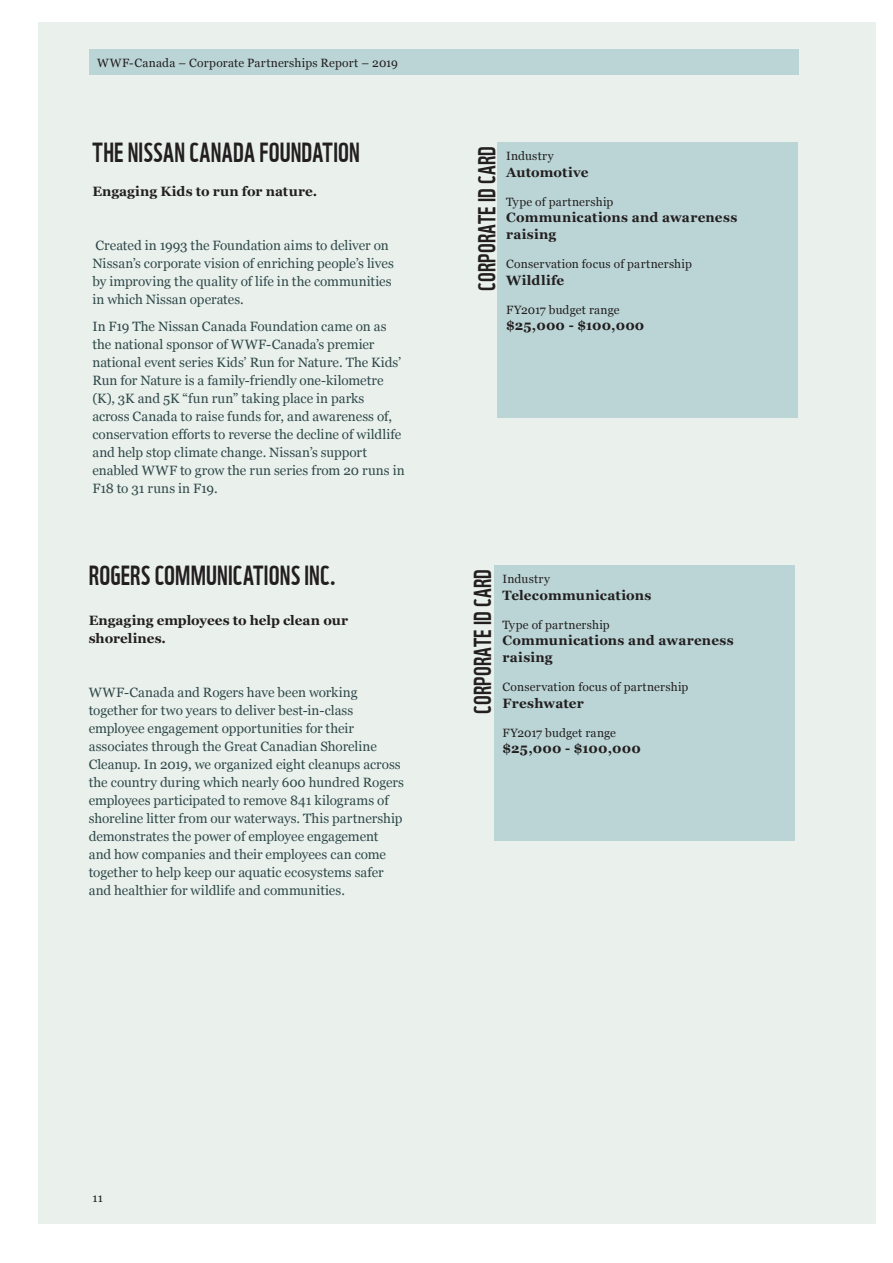
<style>
.page{position:relative;width:893px;height:1263px;background:#fff}
.page>*{position:absolute;margin:0;border:0;box-sizing:border-box;transform-origin:0 0}
.Corporate_title{font:27px "WWF";letter-spacing:.005em;color:#231f20}
.t1{font:24px "WWF";letter-spacing:.015em;color:#231f20}
.GI_Body_text{font:13.5px/18px "Georgia";color:#304949}
.GI_Body_text-2{font:700 13.5px/16.5px "Georgia";letter-spacing:.01em;color:#231f20}
.GI_Body_text-3{font:700 13.5px "Georgia";letter-spacing:.03em;color:#231f20}
.GI_Body_text-4{font:12px "Georgia";letter-spacing:.015em;color:#231f20}
.A4_running_head_le{font:12px "Georgia";letter-spacing:.02em;color:#231f20}
.A4_Folio_aligned_l{font:12px "Georgia";color:#231f20}
</style>
<div class="page">
<div style="left:39px;top:23px;width:837px;height:1201px;background:#eaf1ed"></div>
<div style="left:89px;top:50px;width:709px;height:25px;background:#bbd5d6"></div>
<div style="left:498px;top:143px;width:300px;height:275px;background:#bbd5d6"></div>
<div style="left:494px;top:566px;width:301px;height:275px;background:#bbd5d6"></div>
<p class="A4_running_head_le" style="left:97px;top:54px;width:302px">WWF-Canada – Corporate Partnerships Report – 2019</p>
<p class="A4_running_head_le" style="left:92px;top:58px;width:302px">WWF-Canada – Corporate Partnerships Report – 2019</p>
<p class="Corporate_title" style="left:93px;top:131px;width:269px">THE NISSAN CANADA FOUNDATION</p>
<p class="GI_Body_text-4" style="left:506px;top:147px;width:49px">Industry</p>
<p class="GI_Body_text-2" style="left:506px;top:163px;width:84px">Automotive</p>
<p class="GI_Body_text-4" style="left:506px;top:193px;width:109px">Type of partnership</p>
<p class="GI_Body_text-2" style="left:506px;top:209px;width:233px">Communications and awareness raising</p>
<p class="GI_Body_text-4" style="left:506px;top:255px;width:187px">Conservation focus of partnership</p>
<p class="GI_Body_text-3" style="left:506px;top:270px;width:60px">Wildlife</p>
<p class="GI_Body_text-4" style="left:506px;top:301px;width:115px">FY2017 budget range</p>
<p class="GI_Body_text-2" style="left:506px;top:317px;width:140px">$25,000 - $100,000</p>
<p class="t1" style="left:468px;top:291px;width:146px;rotate:-90deg">CORPORATE ID CARD</p>
<p class="GI_Body_text-2" style="left:92px;top:183px;width:226px">Engaging Kids to run for nature.</p>
<p class="GI_Body_text" style="left:92px;top:236px;width:303px">Created in 1993 the Foundation aims to deliver on Nissan’s corporate vision of enriching people’s lives by improving the quality of life in the communities in which Nissan operates.</p>
<p class="GI_Body_text" style="left:92px;top:317px;width:314px">In F19 The Nissan Canada Foundation came on as the national sponsor of WWF-Canada’s premier national event series Kids’ Run for Nature. The Kids’ Run for Nature is a family-friendly one-kilometre (K), 3K and 5K “fun run” taking place in parks across Canada to raise funds for, and awareness of, conservation efforts to reverse the decline of wildlife and help stop climate change. Nissan’s support enabled WWF to grow the run series from 20 runs in F18 to 31 runs in F19.</p>
<p class="Corporate_title" style="left:89px;top:554px;width:249px">ROGERS COMMUNICATIONS INC.</p>
<p class="GI_Body_text-4" style="left:502px;top:570px;width:49px">Industry</p>
<p class="GI_Body_text-2" style="left:502px;top:586px;width:150px">Telecommunications</p>
<p class="GI_Body_text-4" style="left:502px;top:616px;width:109px">Type of partnership</p>
<p class="GI_Body_text-2" style="left:502px;top:632px;width:233px">Communications and awareness raising</p>
<p class="GI_Body_text-4" style="left:502px;top:678px;width:187px">Conservation focus of partnership</p>
<p class="GI_Body_text-2" style="left:502px;top:694px;width:83px">Freshwater</p>
<p class="GI_Body_text-4" style="left:502px;top:724px;width:115px">FY2017 budget range</p>
<p class="GI_Body_text-2" style="left:502px;top:740px;width:140px">$25,000 - $100,000</p>
<p class="t1" style="left:464px;top:714px;width:146px;rotate:-90deg">CORPORATE ID CARD</p>
<p class="GI_Body_text-2" style="left:89px;top:610px;width:261px;line-height:18px">Engaging employees to help clean our shorelines.</p>
<p class="GI_Body_text" style="left:89px;top:682px;width:317px">WWF-Canada and Rogers have been working together for two years to deliver best-in-class employee engagement opportunities for their associates through the Great Canadian Shoreline Cleanup. In 2019, we organized eight cleanups across the country during which nearly 600 hundred Rogers employees participated to remove 841 kilograms of shoreline litter from our waterways. This partnership demonstrates the power of employee engagement and how companies and their employees can come together to help keep our aquatic ecosystems safer and healthier for wildlife and communities.</p>
<p class="A4_Folio_aligned_l" style="left:92px;top:1189px;width:12px">11</p>
</div>
